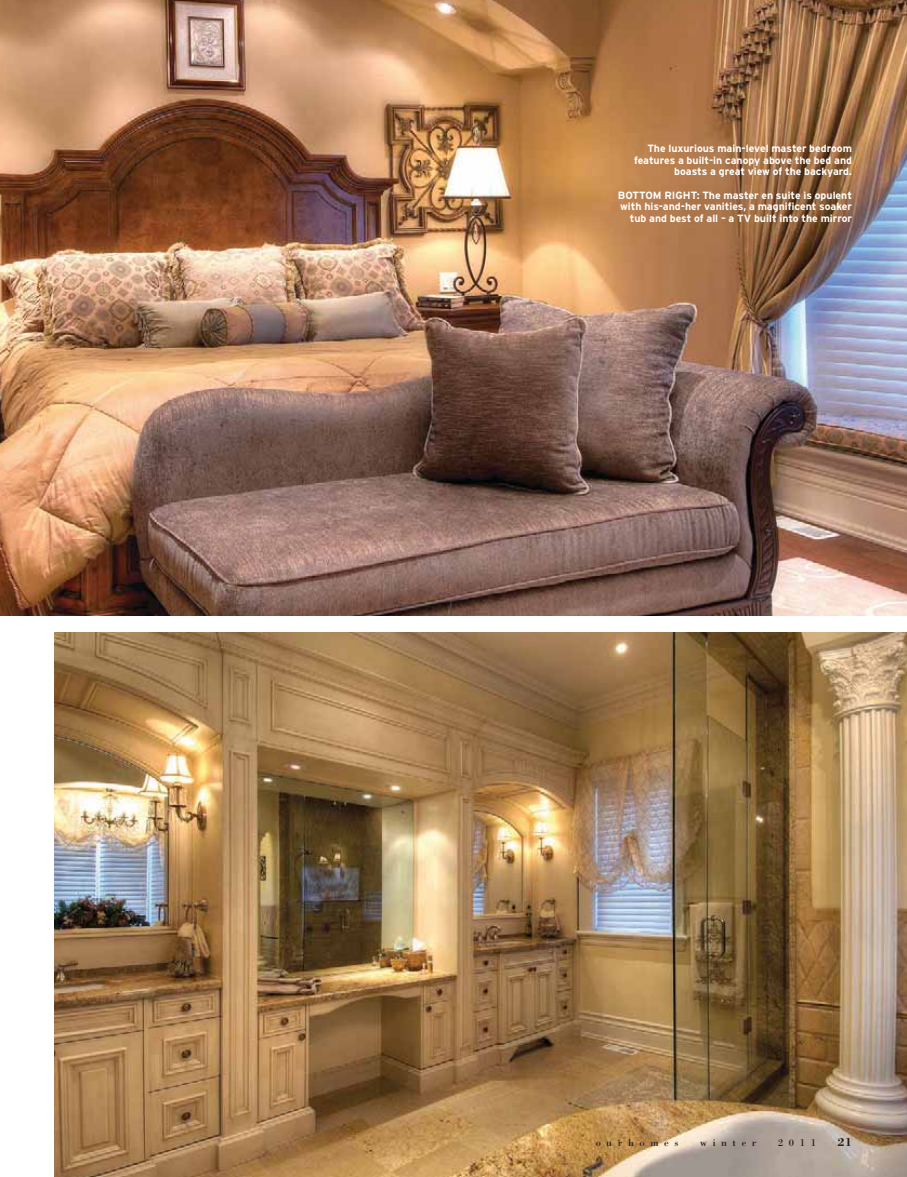
<style>
.page{position:relative;width:907px;height:1177px;background:#fff}
.page>*{position:absolute;margin:0;border:0;box-sizing:border-box;transform-origin:0 0}
.t1{font:700 12px "Bodoni";color:#231f20}
.t2{font:700 10.5px/11.6px "Interstate";color:#fff;text-align:right}
.t3{font:10.5px "Bodoni";letter-spacing:.53em;color:#231f20}
</style>
<div class="page">
<img style="left:0;top:0;width:906px;height:615px">
<img style="left:55px;top:632px;width:851px;height:544px">
<p class="t2" style="left:634px;top:143px;width:219px">The luxurious main-level master bedroom features a built-in canopy above the bed and boasts a great view of the backyard.</p>
<p class="t2" style="left:618px;top:190px;width:235px">BOTTOM RIGHT: The master en suite is opulent with his-and-her vanities, a magnificent soaker tub and best of all – a TV built into the mirror</p>
<p class="t3" style="left:595px;top:1139px;width:84px">ourhomes</p>
<p class="t3" style="left:700px;top:1139px;width:58px">winter</p>
<p class="t3" style="left:777px;top:1139px;width:39px">2011</p>
<p class="t1" style="left:837px;top:1138px;width:16px">21</p>
</div>
